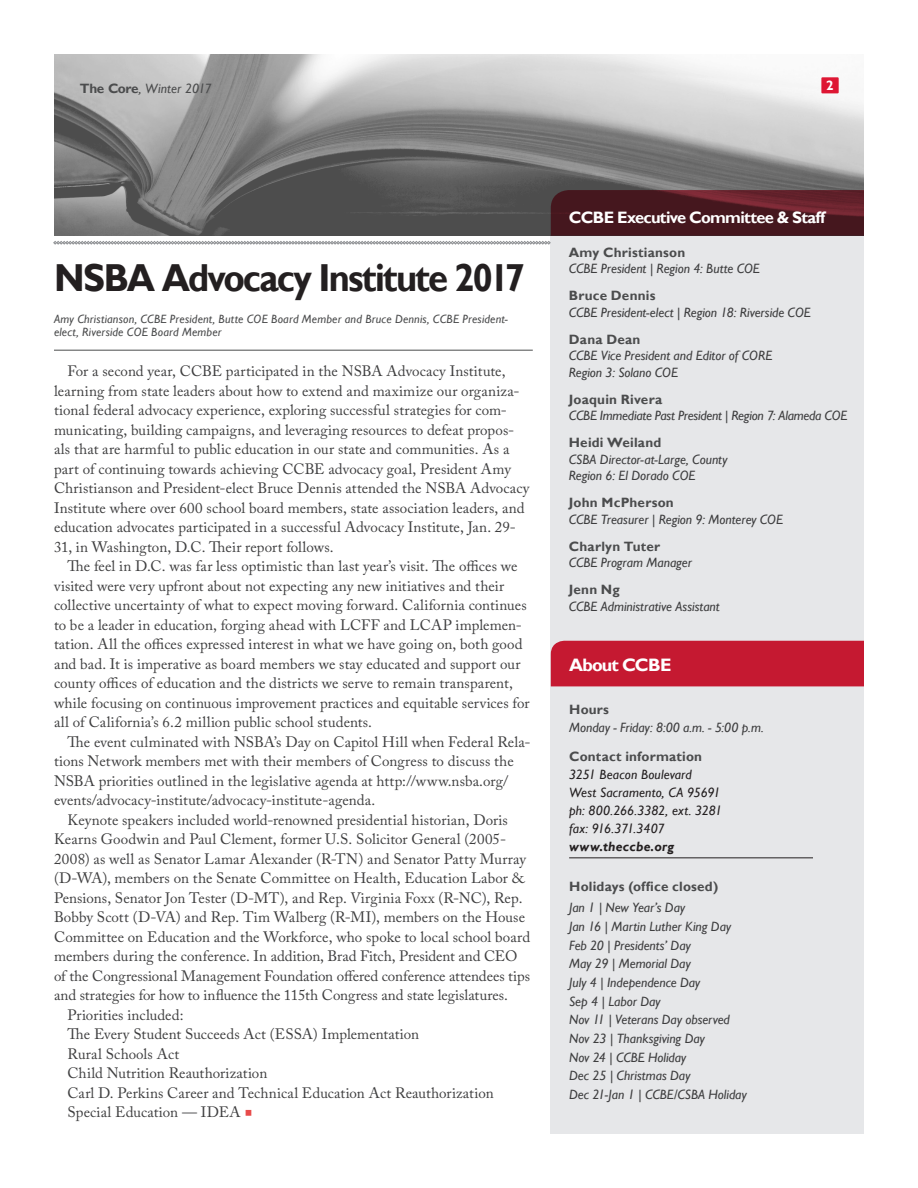
<style>
.page{position:relative;width:918px;height:1188px;background:#fff}
.page>*{position:absolute;margin:0;border:0;box-sizing:border-box;transform-origin:0 0}
.Header_26_pt{font:700 39px "Gill Sans";letter-spacing:-.05em;color:#231f20;scale:.93 1}
.Events__dates{font:700 18px "Gill Sans";letter-spacing:-.05em;color:#fff}
.Box_Headers_White_11{font:700 16.5px "Gill Sans";letter-spacing:-.045em;color:#fff}
.BODY{font:15px/19.5px "Adobe Caslon Pro";letter-spacing:.005em;color:#3e3e3f}
.Exec_Committee__titl{font:italic 13.5px "Gill Sans";letter-spacing:-.005em;color:#3e3e3f}
.Event_Name{font:italic 13.5px "Gill Sans";letter-spacing:-.005em;color:#3e3e3f}
.Exec_Committee__Name{font:700 13.5px "Gill Sans";letter-spacing:.015em;color:#4b4c4d}
.Event_location_NEW{font:italic 13.5px/18px "Gill Sans";letter-spacing:.01em;color:#231f20}
.Events__dates-2{font:700 13.5px "Gill Sans";letter-spacing:.015em;color:#4b4c4d}
.t1{font:italic 13.5px "Gill Sans";letter-spacing:.01em;color:#4b4c4d}
.Events__dates-3{font:700 13.5px "Gill Sans";color:#fff}
.Cutline{font:italic 12px/13.5px "Gill Sans";letter-spacing:.015em;color:#4b4c4d}
.s1{font-weight:700;font-style:normal}
.s2{color:#e84b4a}
.s3{font-weight:700}
</style>
<div class="page">
<div style="left:551px;top:236px;width:313px;height:898px;background:#e6e7e9"></div>
<img style="left:54px;top:54px;width:810px;height:136px">
<svg style="left:53px;top:190px;width:811px;height:54px;background:#6b5a5d"></svg>
<div style="left:821px;top:77px;width:18px;height:16px;background:#de1733"></div>
<div style="left:551px;top:641px;width:313px;height:45px;background:#c51931"></div>
<hr style="left:569px;top:858px;width:244px;height:1px;background:#231f20">
<hr style="left:54px;top:350px;width:479px;height:1px;background:#4b4c4d">
<p class="t1" style="left:80px;top:80px;width:133px"><span class="s1">The Core</span>, Winter 2017</p>
<p class="Events__dates-3" style="left:826px;top:77px;width:9px">2</p>
<p class="Header_26_pt" style="left:54px;top:255px;width:508px">NSBA Advocacy Institute 2017</p>
<p class="Cutline" style="left:54px;top:312px;width:455px">Amy Christianson, CCBE President, Butte COE Board Member and Bruce Dennis, CCBE President&shy;elect, Riverside COE Board Member</p>
<p class="BODY" style="left:54px;top:361px;width:477px;text-indent:14px">For a second year, CCBE participated in the NSBA Advocacy Institute, learning from state leaders about how to extend and maximize our organiza&shy;tional federal advocacy experience, exploring successful strategies for com&shy;municating, building campaigns, and leveraging resources to defeat propos&shy;als that are harmful to public education in our state and communities. As a part of continuing towards achieving CCBE advocacy goal, President Amy Christianson and President-elect Bruce Dennis attended the NSBA Advocacy Institute where over 600 school board members, state association leaders, and education advocates participated in a successful Advocacy Institute, Jan. 29- 31, in Washington, D.C. Their report follows.</p>
<p class="BODY" style="left:54px;top:556px;width:477px;text-indent:14px">The feel in D.C. was far less optimistic than last year’s visit. The offices we visited were very upfront about not expecting any new initiatives and their collective uncertainty of what to expect moving forward. California continues to be a leader in education, forging ahead with LCFF and LCAP implemen&shy;tation. All the offices expressed interest in what we have going on, both good and bad. It is imperative as board members we stay educated and support our county offices of education and the districts we serve to remain transparent, while focusing on continuous improvement practices and equitable services for all of California’s 6.2 million public school students.</p>
<p class="BODY" style="left:54px;top:732px;width:478px;text-indent:14px">The event culminated with NSBA’s Day on Capitol Hill when Federal Rela&shy;tions Network members met with their members of Congress to discuss the NSBA priorities outlined in the legislative agenda at http://www.nsba.org/ events/advocacy-institute/advocacy-institute-agenda.</p>
<p class="BODY" style="left:54px;top:810px;width:478px;text-indent:14px">Keynote speakers included world-renowned presidential historian, Doris Kearns Goodwin and Paul Clement, former U.S. Solicitor General (2005- 2008) as well as Senator Lamar Alexander (R-TN) and Senator Patty Murray (D-WA), members on the Senate Committee on Health, Education Labor &amp; Pensions, Senator Jon Tester (D-MT), and Rep. Virginia Foxx (R-NC), Rep.<br>Bobby Scott (D-VA) and Rep. Tim Walberg (R-MI), members on the House Committee on Education and the Workforce, who spoke to local school board members during the conference. In addition, Brad Fitch, President and CEO of the Congressional Management Foundation offered conference attendees tips and strategies for how to influence the 115th Congress and state legislatures.</p>
<p class="BODY" style="left:68px;top:1005px;width:118px">Priorities included:</p>
<p class="BODY" style="left:68px;top:1024px;width:353px">The Every Student Succeeds Act (ESSA) Implementation</p>
<p class="BODY" style="left:68px;top:1044px;width:113px">Rural Schools Act</p>
<p class="BODY" style="left:68px;top:1063px;width:201px">Child Nutrition Reauthorization</p>
<p class="BODY" style="left:68px;top:1083px;width:428px">Carl D. Perkins Career and Technical Education Act Reauthorization</p>
<p class="BODY" style="left:68px;top:1102px;width:187px">Special Education — IDEA <span class="s2">▪</span></p>
<p class="Box_Headers_White_11" style="left:569px;top:208px;width:258px">CCBE Executive Committee &amp; Staff</p>
<p class="Exec_Committee__Name" style="left:569px;top:244px;width:118px">Amy Christianson</p>
<p class="Exec_Committee__titl" style="left:569px;top:261px;width:193px">CCBE President | Region 4: Butte COE</p>
<p class="Exec_Committee__Name" style="left:569px;top:288px;width:88px">Bruce Dennis</p>
<p class="Exec_Committee__titl" style="left:569px;top:304px;width:243px">CCBE President-elect | Region 18: Riverside COE</p>
<p class="Exec_Committee__Name" style="left:569px;top:331px;width:73px">Dana Dean</p>
<p class="Exec_Committee__titl" style="left:569px;top:348px;width:205px">CCBE Vice President and Editor of CORE</p>
<p class="Exec_Committee__titl" style="left:569px;top:364px;width:111px">Region 3: Solano COE</p>
<p class="Exec_Committee__Name" style="left:569px;top:391px;width:95px">Joaquin Rivera</p>
<p class="Exec_Committee__titl" style="left:569px;top:408px;width:280px">CCBE Immediate Past President | Region 7: Alameda COE</p>
<p class="Exec_Committee__Name" style="left:569px;top:435px;width:94px">Heidi Weiland</p>
<p class="Exec_Committee__titl" style="left:569px;top:451px;width:160px">CSBA Director-at-Large, County</p>
<p class="Exec_Committee__titl" style="left:569px;top:468px;width:128px">Region 6: El Dorado COE</p>
<p class="Exec_Committee__Name" style="left:569px;top:495px;width:106px">John McPherson</p>
<p class="Exec_Committee__titl" style="left:569px;top:511px;width:216px">CCBE Treasurer | Region 9: Monterey COE</p>
<p class="Exec_Committee__Name" style="left:569px;top:538px;width:93px">Charlyn Tuter</p>
<p class="Exec_Committee__titl" style="left:569px;top:555px;width:125px">CCBE Program Manager</p>
<p class="Exec_Committee__Name" style="left:569px;top:582px;width:53px">Jenn Ng</p>
<p class="Exec_Committee__titl" style="left:569px;top:598px;width:152px">CCBE Administrative Assistant</p>
<p class="Events__dates" style="left:569px;top:654px;width:104px">About CCBE</p>
<p class="Exec_Committee__Name" style="left:569px;top:701px;width:41px">Hours</p>
<p class="Event_Name" style="left:569px;top:719px;width:196px">Monday - Friday: 8:00 a.m. - 5:00 p.m.</p>
<p class="Exec_Committee__Name" style="left:569px;top:748px;width:135px">Contact information</p>
<p class="Event_location_NEW" style="left:569px;top:766px;width:155px">3251 Beacon Boulevard<br>West Sacramento, CA 95691 ph: 800.266.3382, ext. 3281 fax: 916.371.3407 <span class="s3">www.theccbe.org</span></p>
<p class="Events__dates-2" style="left:569px;top:879px;width:151px">Holidays (office closed)</p>
<p class="Event_Name" style="left:569px;top:900px;width:118px">Jan 1 | New Year’s Day</p>
<p class="Event_Name" style="left:569px;top:918px;width:164px">Jan 16 | Martin Luther King Day</p>
<p class="Event_Name" style="left:569px;top:937px;width:123px">Feb 20 | Presidents’ Day</p>
<p class="Event_Name" style="left:569px;top:956px;width:123px">May 29 | Memorial Day</p>
<p class="Event_Name" style="left:569px;top:974px;width:133px">July 4 | Independence Day</p>
<p class="Event_Name" style="left:569px;top:993px;width:93px">Sep 4 | Labor Day</p>
<p class="Event_Name" style="left:569px;top:1012px;width:162px">Nov 11 | Veterans Day observed</p>
<p class="Event_Name" style="left:569px;top:1030px;width:137px">Nov 23 | Thanksgiving Day</p>
<p class="Event_Name" style="left:569px;top:1049px;width:119px">Nov 24 | CCBE Holiday</p>
<p class="Event_Name" style="left:569px;top:1068px;width:123px">Dec 25 | Christmas Day</p>
<p class="Event_Name" style="left:569px;top:1086px;width:179px">Dec 21-Jan 1 | CCBE/CSBA Holiday</p>
</div>
